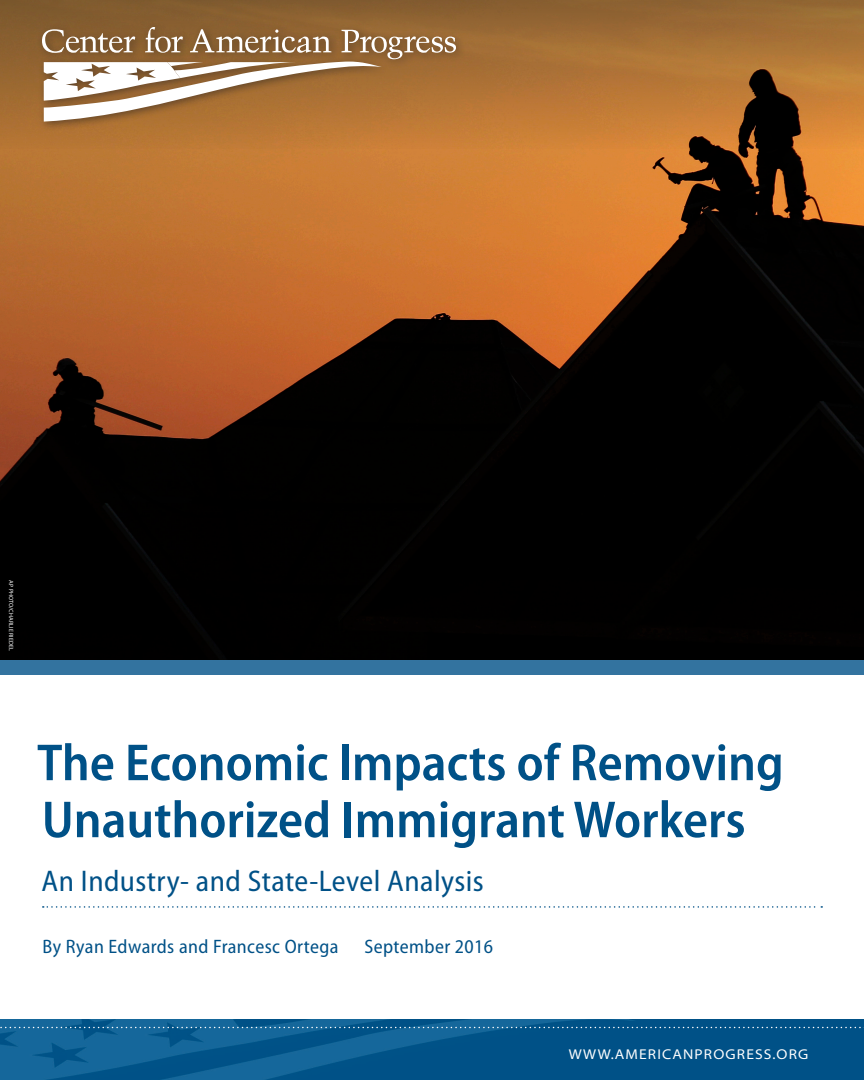
<style>
.page{position:relative;width:864px;height:1080px;background:#fff}
.page>*{position:absolute;margin:0;border:0;box-sizing:border-box;transform-origin:0 0}
.t1{font:600 semi-condensed 52.5px/57px "Myriad Pro";color:#005187}
.t2{font:semi-condensed 30px "Myriad Pro";letter-spacing:.015em;color:#005187}
.t3{font:semi-condensed 19.5px "Myriad Pro";letter-spacing:.02em;color:#005187}
.t4{font:semi-expanded 14.25px "Myriad Pro";letter-spacing:.08em;color:#fff}
.t5{font:6px "Myriad Pro";letter-spacing:.02em;color:#fff}
</style>
<div class="page">
<img style="left:0;top:1019px;width:864px;height:61px">
<img style="left:0;top:148px;width:864px;height:512px">
<svg style="left:43px;top:906px;width:779px;height:2px"></svg>
<div style="left:0;top:660px;width:864px;height:15px;background:#33739f"></div>
<svg style="left:0;top:0;width:864px;height:148px;background:#a46c32"></svg>
<div style="left:36px;top:21px;width:430px;height:111px;background:#231f20;opacity:.5"></div>
<svg style="left:42px;top:27px;width:414px;height:95px"></svg>
<svg style="left:0;top:1027px;width:864px;height:1px"></svg>
<p class="t5" style="left:15px;top:580px;width:72px;rotate:90deg">AP PHOTO/CHARLIE RIEDEL</p>
<p class="t1" style="left:37px;top:735px;width:748px">The Economic Impacts of Removing<br>Unauthorized Immigrant Workers</p>
<p class="t2" style="left:42px;top:865px;width:444px">An Industry- and State-Level Analysis</p>
<p class="t3" style="left:43px;top:936px;width:298px">By Ryan Edwards and Francesc Ortega</p>
<p class="t3" style="left:364px;top:936px;width:130px">September 2016</p>
<p class="t4" style="left:569px;top:1047px;width:241px">WWW.AMERICANPROGRESS.ORG</p>
</div>
